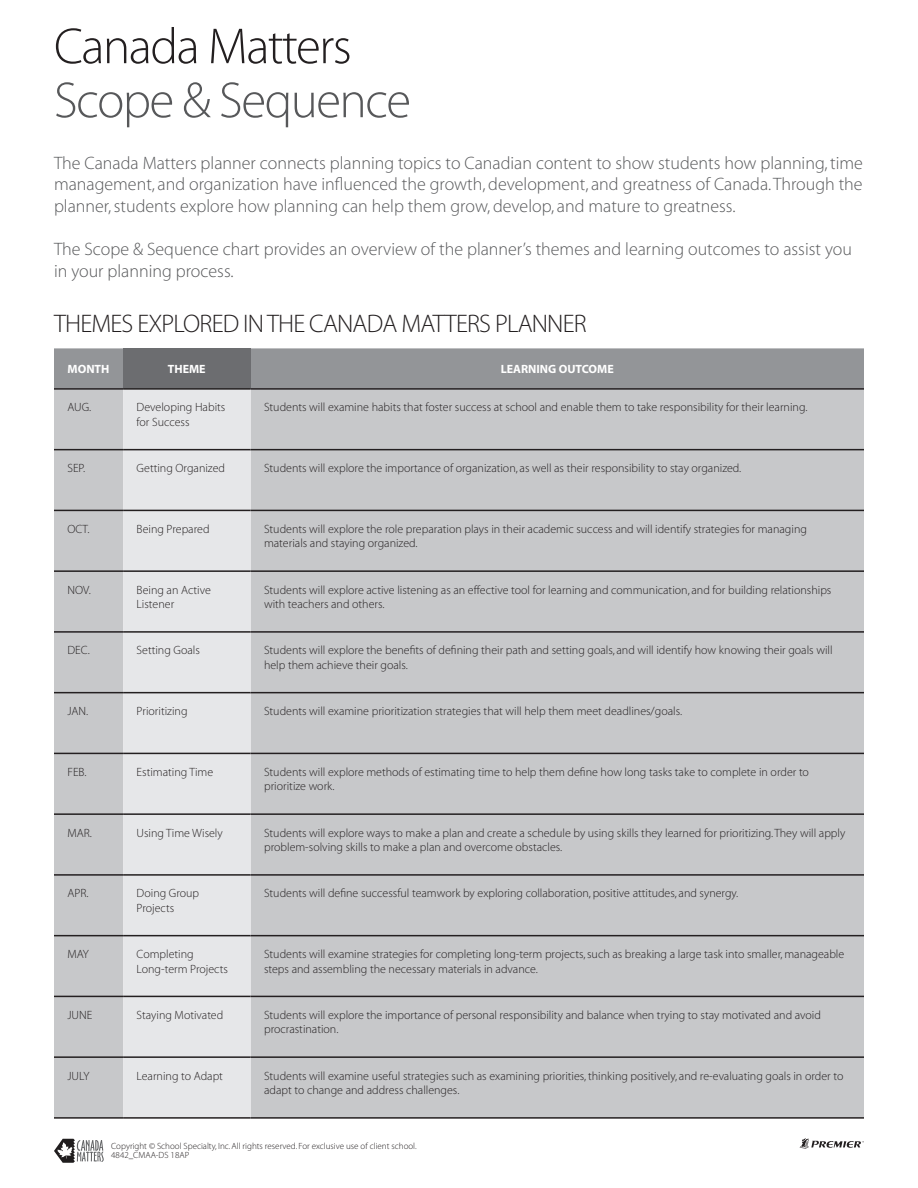
<style>
.page{position:relative;width:918px;height:1188px;background:#fff}
.page>*{position:absolute;margin:0;border:0;box-sizing:border-box;transform-origin:0 0}
.t1{font:300 51px "Myriad";letter-spacing:-.03em;color:#57585a}
.t2{font:300 51px "Myriad";letter-spacing:-.03em;color:#231f20}
.t3{font:300 25.5px "Myriad";letter-spacing:-.03em;color:#231f20}
.t4{font:300 18px/21.6px "Myriad";color:#57585a;text-align:justify}
.t5{font:300 12px/14.4px "Myriad";color:#231f20}
.t6{font:700 12px "Myriad";color:#fff}
.t7{font:300 9px/9px "Myriad";color:#231f20}
</style>
<div class="page">
<div style="left:54px;top:348px;width:810px;height:40px;background:#939598"></div>
<div style="left:123px;top:348px;width:128px;height:41px;background:#6c6d70"></div>
<div style="left:54px;top:390px;width:810px;height:727px;background:#c7c8ca"></div>
<div style="left:123px;top:390px;width:128px;height:727px;background:#e6e7e9"></div>
<hr style="left:54px;top:388px;width:69px;height:2px;background:#231f20">
<hr style="left:123px;top:388px;width:128px;height:2px;background:#231f20">
<hr style="left:251px;top:388px;width:613px;height:2px;background:#231f20">
<hr style="left:54px;top:449px;width:69px;height:1px;background:#231f20">
<hr style="left:123px;top:449px;width:128px;height:1px;background:#231f20">
<hr style="left:251px;top:449px;width:613px;height:1px;background:#231f20">
<hr style="left:54px;top:510px;width:69px;height:1px;background:#231f20">
<hr style="left:123px;top:510px;width:128px;height:1px;background:#231f20">
<hr style="left:251px;top:510px;width:613px;height:1px;background:#231f20">
<hr style="left:54px;top:570px;width:69px;height:2px;background:#231f20">
<hr style="left:123px;top:570px;width:128px;height:2px;background:#231f20">
<hr style="left:251px;top:570px;width:613px;height:2px;background:#231f20">
<hr style="left:54px;top:631px;width:69px;height:2px;background:#231f20">
<hr style="left:123px;top:631px;width:128px;height:2px;background:#231f20">
<hr style="left:251px;top:631px;width:613px;height:2px;background:#231f20">
<hr style="left:54px;top:692px;width:69px;height:1px;background:#231f20">
<hr style="left:123px;top:692px;width:128px;height:1px;background:#231f20">
<hr style="left:251px;top:692px;width:613px;height:1px;background:#231f20">
<hr style="left:54px;top:753px;width:69px;height:1px;background:#231f20">
<hr style="left:123px;top:753px;width:128px;height:1px;background:#231f20">
<hr style="left:251px;top:753px;width:613px;height:1px;background:#231f20">
<hr style="left:54px;top:813px;width:69px;height:2px;background:#231f20">
<hr style="left:123px;top:813px;width:128px;height:2px;background:#231f20">
<hr style="left:251px;top:813px;width:613px;height:2px;background:#231f20">
<hr style="left:54px;top:874px;width:69px;height:2px;background:#231f20">
<hr style="left:123px;top:874px;width:128px;height:2px;background:#231f20">
<hr style="left:251px;top:874px;width:613px;height:2px;background:#231f20">
<hr style="left:54px;top:935px;width:69px;height:1px;background:#231f20">
<hr style="left:123px;top:935px;width:128px;height:1px;background:#231f20">
<hr style="left:251px;top:935px;width:613px;height:1px;background:#231f20">
<hr style="left:54px;top:996px;width:69px;height:1px;background:#231f20">
<hr style="left:123px;top:996px;width:128px;height:1px;background:#231f20">
<hr style="left:251px;top:996px;width:613px;height:1px;background:#231f20">
<hr style="left:54px;top:1056px;width:69px;height:2px;background:#231f20">
<hr style="left:123px;top:1056px;width:128px;height:2px;background:#231f20">
<hr style="left:251px;top:1056px;width:613px;height:2px;background:#231f20">
<hr style="left:54px;top:1117px;width:69px;height:2px;background:#231f20">
<hr style="left:123px;top:1117px;width:128px;height:2px;background:#231f20">
<hr style="left:251px;top:1117px;width:613px;height:2px;background:#231f20">
<svg style="left:800px;top:1138px;width:64px;height:11px"></svg>
<svg style="left:54px;top:1139px;width:50px;height:24px"></svg>
<h1 class="t2" style="left:54px;top:21px;width:299px">Canada Matters</h1>
<h1 class="t1" style="left:54px;top:75px;width:359px">Scope &amp; Sequence</h1>
<p class="t4" style="left:54px;top:153px;width:811px">The Canada Matters planner connects planning topics to Canadian content to show students how planning, time management, and organization have influenced the growth, development, and greatness of Canada. Through the planner, students explore how planning can help them grow, develop, and mature to greatness.</p>
<h3 class="t4" style="left:54px;top:239px;width:799px">The Scope &amp; Sequence chart provides an overview of the planner’s themes and learning outcomes to assist you in your planning process.</h3>
<h2 class="t3" style="left:54px;top:311px;width:534px">THEMES EXPLORED IN THE CANADA MATTERS PLANNER</h2>
<p class="t6" style="left:68px;top:363px;width:43px">MONTH</p>
<p class="t6" style="left:168px;top:363px;width:39px">THEME</p>
<p class="t6" style="left:501px;top:363px;width:115px">LEARNING OUTCOME</p>
<p class="t5" style="left:67px;top:401px;width:25px">AUG.</p>
<p class="t5" style="left:137px;top:401px;width:90px">Developing Habits for Success</p>
<p class="t5" style="left:264px;top:401px;width:545px">Students will examine habits that foster success at school and enable them to take responsibility for their learning.</p>
<p class="t5" style="left:67px;top:462px;width:19px">SEP.</p>
<p class="t5" style="left:137px;top:462px;width:90px">Getting Organized</p>
<p class="t5" style="left:264px;top:462px;width:479px">Students will explore the importance of organization, as well as their responsibility to stay organized.</p>
<p class="t5" style="left:67px;top:522px;width:24px">OCT.</p>
<p class="t5" style="left:137px;top:522px;width:74px">Being Prepared</p>
<p class="t5" style="left:264px;top:522px;width:544px">Students will explore the role preparation plays in their academic success and will identify strategies for managing materials and staying organized.</p>
<p class="t5" style="left:67px;top:583px;width:25px">NOV.</p>
<p class="t5" style="left:137px;top:583px;width:76px">Being an Active<br>Listener</p>
<p class="t5" style="left:264px;top:583px;width:569px">Students will explore active listening as an effective tool for learning and communication, and for building relationships with teachers and others.</p>
<p class="t5" style="left:67px;top:644px;width:24px">DEC.</p>
<p class="t5" style="left:137px;top:644px;width:65px">Setting Goals</p>
<p class="t5" style="left:264px;top:644px;width:570px">Students will explore the benefits of defining their path and setting goals, and will identify how knowing their goals will help them achieve their goals.</p>
<p class="t5" style="left:67px;top:704px;width:22px">JAN.</p>
<p class="t5" style="left:137px;top:704px;width:52px">Prioritizing</p>
<p class="t5" style="left:264px;top:704px;width:420px">Students will examine prioritization strategies that will help them meet deadlines/goals.</p>
<p class="t5" style="left:67px;top:765px;width:21px">FEB.</p>
<p class="t5" style="left:137px;top:765px;width:78px">Estimating Time</p>
<p class="t5" style="left:264px;top:765px;width:546px">Students will explore methods of estimating time to help them define how long tasks take to complete in order to prioritize work.</p>
<p class="t5" style="left:67px;top:826px;width:26px">MAR.</p>
<p class="t5" style="left:137px;top:826px;width:88px">Using Time Wisely</p>
<p class="t5" style="left:264px;top:826px;width:583px">Students will explore ways to make a plan and create a schedule by using skills they learned for prioritizing. They will apply problem-solving skills to make a plan and overcome obstacles.</p>
<p class="t5" style="left:67px;top:887px;width:23px">APR.</p>
<p class="t5" style="left:137px;top:887px;width:64px">Doing Group<br>Projects</p>
<p class="t5" style="left:264px;top:887px;width:476px">Students will define successful teamwork by exploring collaboration, positive attitudes, and synergy.</p>
<p class="t5" style="left:67px;top:947px;width:23px">MAY</p>
<p class="t5" style="left:137px;top:947px;width:93px">Completing<br>Long-term Projects</p>
<p class="t5" style="left:264px;top:947px;width:582px">Students will examine strategies for completing long-term projects, such as breaking a large task into smaller, manageable steps and assembling the necessary materials in advance.</p>
<p class="t5" style="left:67px;top:1008px;width:26px">JUNE</p>
<p class="t5" style="left:137px;top:1008px;width:88px">Staying Motivated</p>
<p class="t5" style="left:264px;top:1008px;width:558px">Students will explore the importance of personal responsibility and balance when trying to stay motivated and avoid procrastination.</p>
<p class="t5" style="left:67px;top:1069px;width:24px">JULY</p>
<p class="t5" style="left:137px;top:1069px;width:88px">Learning to Adapt</p>
<p class="t5" style="left:264px;top:1069px;width:581px">Students will examine useful strategies such as examining priorities, thinking positively, and re-evaluating goals in order to adapt to change and address challenges.</p>
<p class="t7" style="left:111px;top:1142px;width:307px">Copyright © School Specialty, Inc. All rights reserved. For exclusive use of client school.<br>4842_CMAA-DS 18AP</p>
</div>
